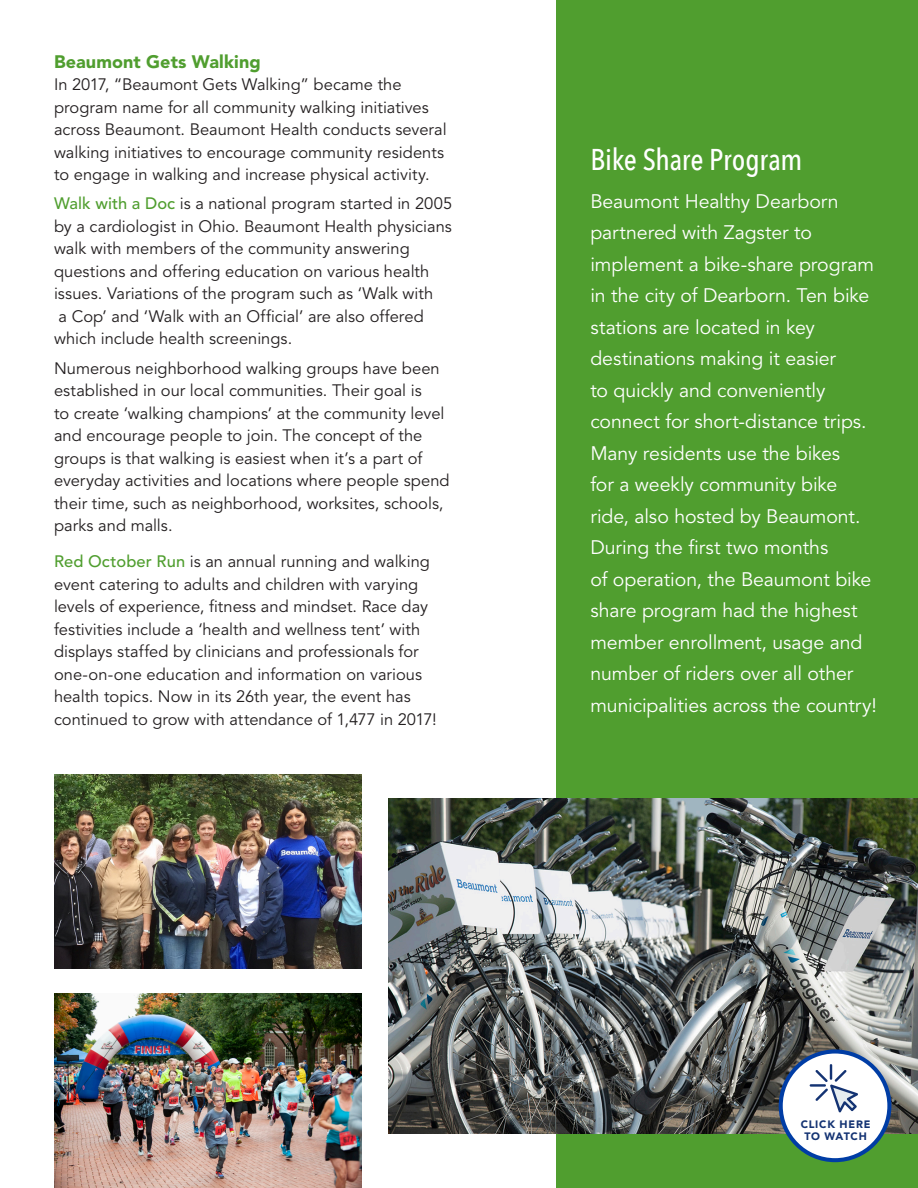
<style>
.page{position:relative;width:918px;height:1188px;background:#fff}
.page>*{position:absolute;margin:0;border:0;box-sizing:border-box;transform-origin:0 0}
.t1{font:500 30px "Avenir Next Condensed";letter-spacing:-.01em;color:#fff}
.t2{font:19.5px/31.5px "Avenir LT Std";letter-spacing:-.005em;color:#fff}
.t3{font:900 18px "Avenir LT Std";letter-spacing:.005em;color:#509e2f}
.t4{font:16.5px/22.5px "Avenir LT Std";color:#231f20}
.t5{font:900 10.65px/11.7px "Avenir LT Std";letter-spacing:.07em;color:#143373;text-align:center}
.s1{font-weight:500;color:#509e2f}
</style>
<div class="page">
<div style="left:557px;top:0;width:361px;height:1188px;background:#509e2f"></div>
<img style="left:389px;top:798px;width:529px;height:336px">
<img style="left:54px;top:994px;width:308px;height:194px">
<img style="left:54px;top:774px;width:308px;height:195px">
<div style="left:781px;top:1052px;width:108px;height:108px;background:#fff;border-radius:50%"></div>
<div style="left:779px;top:1049px;width:112px;height:113px;border:4px solid #003da5;border-radius:50%"></div>
<hr style="left:810px;top:1084px;width:16px;height:3px;background:#143373">
<svg style="left:815px;top:1064px;width:43px;height:49px"></svg>
<p class="t3" style="left:54px;top:50px;width:208px">Beaumont Gets Walking</p>
<p class="t4" style="left:54px;top:74px;width:394px">In 2017, “Beaumont Gets Walking” became the program name for all community walking initiatives across Beaumont. Beaumont Health conducts several walking initiatives to encourage community residents to engage in walking and increase physical activity.</p>
<p class="t4" style="left:54px;top:193px;width:400px"><span class="s1">Walk with a Doc</span> is a national program started in 2005 by a cardiologist in Ohio. Beaumont Health physicians walk with members of the community answering questions and offering education on various health issues. Variations of the program such as ‘Walk with<br>a Cop’ and ‘Walk with an Official’ are also offered which include health screenings.</p>
<p class="t4" style="left:54px;top:357px;width:397px">Numerous neighborhood walking groups have been established in our local communities. Their goal is<br>to create ‘walking champions’ at the community level and encourage people to join. The concept of the groups is that walking is easiest when it’s a part of everyday activities and locations where people spend their time, such as neighborhood, worksites, schools, parks and malls.</p>
<p class="t4" style="left:54px;top:551px;width:384px"><span class="s1">Red October Run</span> is an annual running and walking event catering to adults and children with varying levels of experience, fitness and mindset. Race day festivities include a ‘health and wellness tent’ with displays staffed by clinicians and professionals for one-on-one education and information on various health topics. Now in its 26th year, the event has continued to grow with attendance of 1,477 in 2017!</p>
<p class="t1" style="left:590px;top:141px;width:214px">Bike Share Program</p>
<p class="t2" style="left:590px;top:186px;width:288px">Beaumont Healthy Dearborn partnered with Zagster to implement a bike-share program in the city of Dearborn. Ten bike stations are located in key destinations making it easier<br>to quickly and conveniently connect for short-distance trips.<br>Many residents use the bikes<br>for a weekly community bike ride, also hosted by Beaumont.<br>During the first two months<br>of operation, the Beaumont bike share program had the highest member enrollment, usage and number of riders over all other municipalities across the country!</p>
<p class="t5" style="left:801px;top:1118px;width:71px">CLICK HERE<br>TO WATCH</p>
</div>
